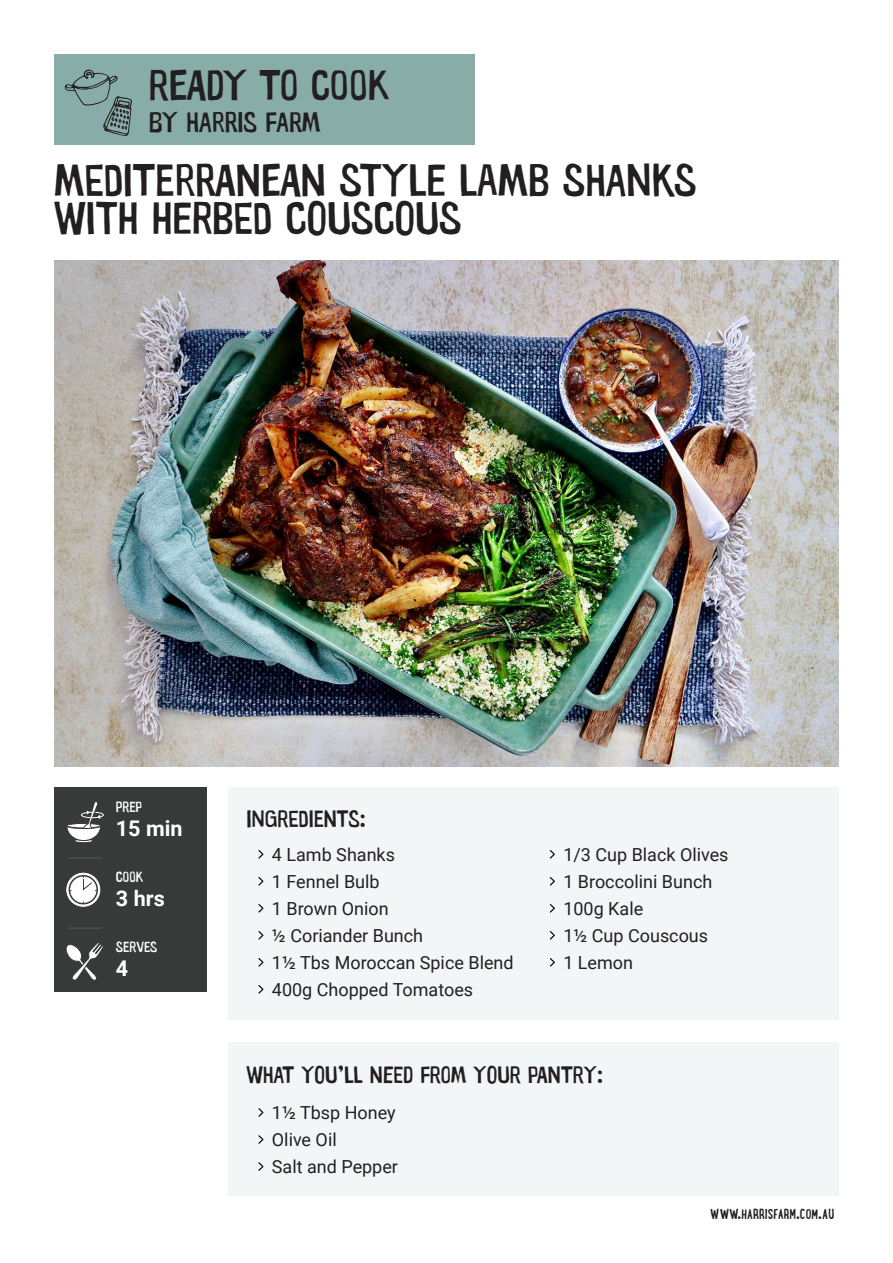
<style>
.page{position:relative;width:893px;height:1263px;background:#fff}
.page>*{position:absolute;margin:0;border:0;box-sizing:border-box;transform-origin:0 0}
.t1{font:46.05px/38.4px "Warugaki";color:#231f20}
.t2{font:43.2px "Warugaki";letter-spacing:-.005em;color:#231f20}
.t3{font:28.8px "Warugaki";color:#231f20}
.t4{font:24px "Warugaki";color:#231f20}
.t5{font:700 21.6px "Roboto";color:#fff}
.t6{font:18px "Roboto";color:#231f20}
.t7{font:700 15px "Lunch Box";color:#231f20}
.t8{font:15px "Warugaki";color:#fff}
</style>
<div class="page">
<div style="left:228px;top:787px;width:611px;height:233px;background:#f3f6f7"></div>
<div style="left:54px;top:54px;width:420px;height:90px;background:#88aca8"></div>
<div style="left:228px;top:1043px;width:611px;height:153px;background:#f3f6f7"></div>
<img style="left:54px;top:261px;width:785px;height:505px">
<div style="left:54px;top:787px;width:152px;height:204px;background:#383a39"></div>
<hr style="left:68px;top:857px;width:34px;height:1px;background:#535353">
<hr style="left:68px;top:927px;width:34px;height:2px;background:#535353">
<svg style="left:258px;top:850px;width:5px;height:8px"></svg>
<svg style="left:258px;top:985px;width:5px;height:8px"></svg>
<svg style="left:258px;top:877px;width:5px;height:8px"></svg>
<svg style="left:550px;top:850px;width:5px;height:8px"></svg>
<svg style="left:258px;top:904px;width:5px;height:8px"></svg>
<svg style="left:550px;top:877px;width:5px;height:8px"></svg>
<svg style="left:258px;top:931px;width:5px;height:8px"></svg>
<svg style="left:550px;top:904px;width:5px;height:8px"></svg>
<svg style="left:258px;top:958px;width:5px;height:8px"></svg>
<svg style="left:550px;top:931px;width:5px;height:8px"></svg>
<svg style="left:550px;top:958px;width:5px;height:8px"></svg>
<svg style="left:258px;top:1108px;width:5px;height:9px"></svg>
<svg style="left:258px;top:1135px;width:5px;height:9px"></svg>
<svg style="left:258px;top:1162px;width:5px;height:9px"></svg>
<svg style="left:64px;top:69px;width:68px;height:67px"></svg>
<svg style="left:66px;top:943px;width:37px;height:38px"></svg>
<div style="left:74px;top:839px;width:19px;height:4px;border:1px solid #3a3a3a;border-radius:50%"></div>
<svg style="left:67px;top:801px;width:37px;height:40px"></svg>
<svg style="left:67px;top:873px;width:33px;height:33px"></svg>
<div style="left:66px;top:873px;width:34px;height:34px;border:1px solid #fff;border-radius:50%"></div>
<div style="left:69px;top:876px;width:28px;height:28px;background:#fff;border-radius:50%"></div>
<div style="left:69px;top:875px;width:29px;height:29px;border:2px solid #383a39;border-radius:50%"></div>
<svg style="left:83px;top:875px;width:14px;height:16px"></svg>
<p class="t2" style="left:149px;top:58px;width:243px">READY TO COOK</p>
<p class="t3" style="left:149px;top:104px;width:173px">BY HA RRIS FARM</p>
<p class="t1" style="left:54px;top:160px;width:644px">MEDITERRANEAN STYLE LAMB SHANKS<br>WITH HERBED COUSCOUS</p>
<p class="t8" style="left:116px;top:797px;width:28px">PREP</p>
<p class="t5" style="left:116px;top:813px;width:68px">15 min</p>
<p class="t8" style="left:116px;top:867px;width:29px">COOK</p>
<p class="t5" style="left:116px;top:883px;width:50px">3 hrs</p>
<p class="t8" style="left:116px;top:938px;width:43px">SERVES</p>
<p class="t5" style="left:116px;top:953px;width:14px">4</p>
<p class="t4" style="left:246px;top:804px;width:121px">INGREDIENTS:</p>
<p class="t6" style="left:272px;top:841px;width:125px">4 Lamb Shanks</p>
<p class="t6" style="left:272px;top:868px;width:109px">1 Fennel Bulb</p>
<p class="t6" style="left:563px;top:841px;width:167px">1/3 Cup Black Olives</p>
<p class="t6" style="left:563px;top:868px;width:150px">1 Broccolini Bunch</p>
<p class="t6" style="left:272px;top:895px;width:118px">1 Brown Onion</p>
<p class="t6" style="left:563px;top:895px;width:81px">100g Kale</p>
<p class="t6" style="left:272px;top:922px;width:153px">½ Coriander Bunch</p>
<p class="t6" style="left:563px;top:922px;width:146px">1½ Cup Couscous</p>
<p class="t6" style="left:272px;top:949px;width:243px">1½ Tbs Moroccan Spice Blend</p>
<p class="t6" style="left:563px;top:949px;width:71px">1 Lemon</p>
<p class="t6" style="left:272px;top:976px;width:203px">400g Chopped Tomatoes</p>
<p class="t4" style="left:246px;top:1060px;width:358px">WHAT YOU’LL NEED FROM YOUR PANTRY:</p>
<p class="t6" style="left:272px;top:1100px;width:125px">1½ Tbsp Honey</p>
<p class="t6" style="left:272px;top:1127px;width:66px">Olive Oil</p>
<p class="t6" style="left:272px;top:1154px;width:128px">Salt and Pepper</p>
<p class="t7" style="left:710px;top:1204px;width:126px">WWW.HARRISFARM.COM.AU</p>
</div>
